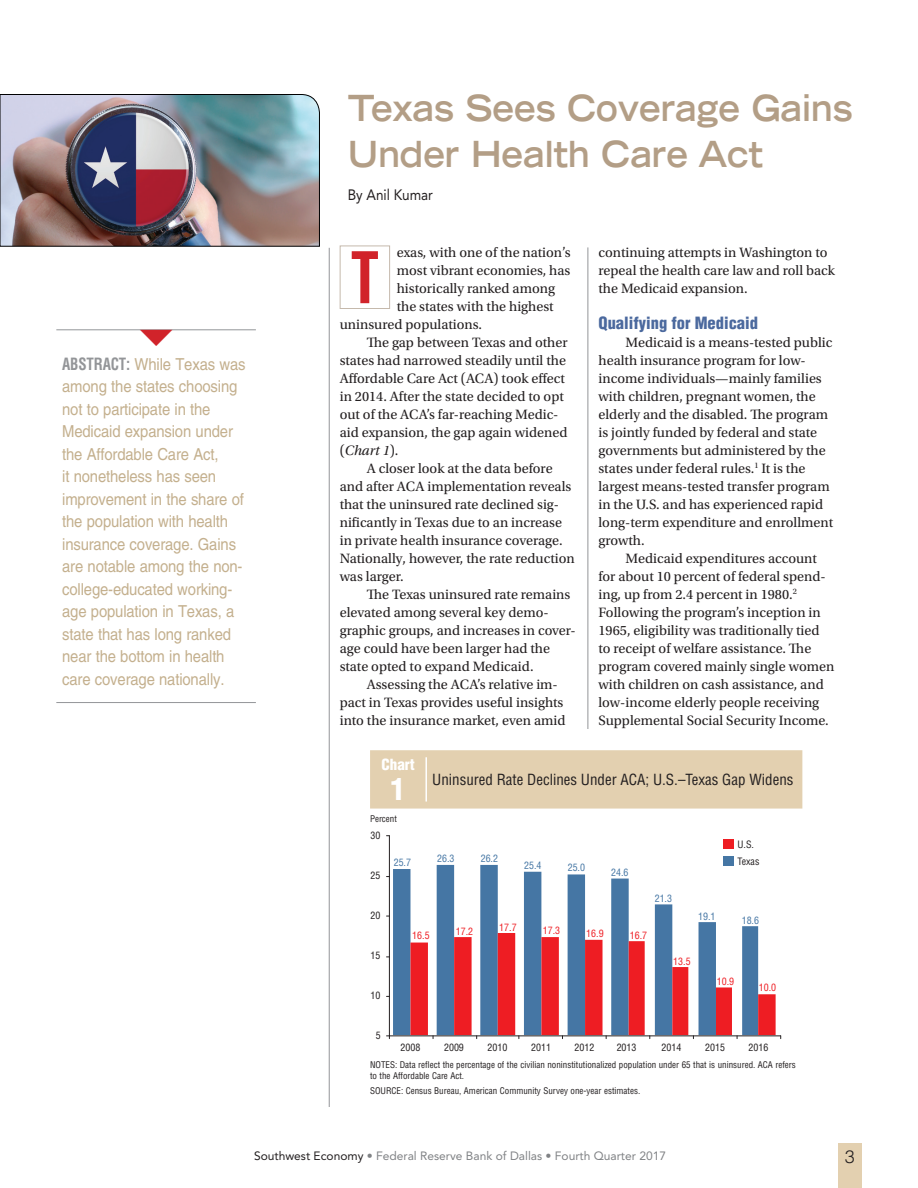
<style>
.page{position:relative;width:918px;height:1188px;background:#fff}
.page>*{position:absolute;margin:0;border:0;box-sizing:border-box;transform-origin:0 0}
.t1{font:72px "Trade Gothic LT Std Bd Cn 20";color:#d1232a}
.ArticleTitle{font:700 expanded 36px/46.5px "Trade Gothic LT Std";color:#b39e86;scale:.9 1}
.Chart{font:900 condensed 30px "Helvetica LT Std";color:#fff}
.pagenumber{font:300 18px "Helvetica LT Std";color:#231f20}
.EconLetterAbstract{font:16.5px/22.5px "Helvetica LT Std";letter-spacing:-.01em;color:#c4b08e;scale:.9 1}
.ArticleSubhead{font:900 condensed 16.5px "Helvetica LT Std";color:#4b699e}
.ChartTitle{font:condensed 15px "Helvetica LT Std";color:#231f20}
.ArticleAuthors{font:15px "Avenir LT Std";color:#231f20;scale:.9 1}
.Chart_word{font:900 condensed 15px "Helvetica LT Std";color:#fff}
.ArticleIndent{font:14.25px/18px "Utopia Std";color:#231f20}
.ArticleFirstParagrap{font:14.25px "Utopia Std";color:#231f20}
.t2{font:12px "Avenir LT Std";color:#808285}
.t3{font:condensed 9.9px "Helvetica LT Std";color:#231f20}
.t4{font:condensed 9.9px "Helvetica LT Std";color:#4576a4}
.t5{font:condensed 9.9px "Helvetica LT Std";color:#ee1d23}
.Source{font:condensed 9px/10.8px "Helvetica LT Std";color:#231f20}
.ChartAxis{font:condensed 9px "Helvetica LT Std";color:#231f20}
.s1{font-weight:700;font-stretch:condensed;color:#939598}
.s2{font-style:italic}
.s3{color:#231f20}
</style>
<div class="page">
<div style="left:838px;top:1144px;width:24px;height:44px;background:#e3d0b0"></div>
<hr style="left:588px;top:247px;width:1px;height:482px;background:#939598">
<hr style="left:329px;top:248px;width:1px;height:859px;background:#939598">
<div style="left:340px;top:246px;width:50px;height:63px;border:1px solid #c5b9ac"></div>
<hr style="left:56px;top:329px;width:200px;height:1px;background:#939598">
<hr style="left:56px;top:702px;width:200px;height:1px;background:#939598">
<img style="left:0;top:94px;width:320px;height:153px">
<div style="left:370px;top:750px;width:432px;height:59px;background:#e3d0b0"></div>
<hr style="left:425px;top:757px;width:2px;height:45px;background:#fff">
<div style="left:723px;top:839px;width:10px;height:10px;background:#ee1d23"></div>
<div style="left:723px;top:856px;width:10px;height:10px;background:#4576a4"></div>
<svg style="left:393px;top:865px;width:365px;height:170px"></svg>
<hr style="left:389px;top:836px;width:1px;height:200px;background:#231f20">
<svg style="left:410px;top:933px;width:371px;height:106px"></svg>
<hr style="left:389px;top:1036px;width:392px;height:1px;background:#231f20">
<svg style="left:140px;top:329px;width:33px;height:2px"></svg>
<p class="EconLetterAbstract" style="left:62px;top:353px;width:205px"><span class="s1">ABSTRACT:</span> While Texas was among the states choosing not to participate in the<br>Medicaid expansion under the Affordable Care Act,<br>it nonetheless has seen improvement in the share of the population with health insurance coverage. Gains are notable among the non&shy;college-educated working&shy;age population in Texas, a state that has long ranked near the bottom in health care coverage nationally.</p>
<p class="ArticleTitle" style="left:348px;top:84px;width:563px">Texas Sees Coverage Gains<br>Under Health Care Act</p>
<p class="ArticleAuthors" style="left:348px;top:186px;width:96px">By Anil Kumar</p>
<p class="ArticleFirstParagrap" style="left:397px;top:244px;width:176px">exas, with one of the nation’s</p>
<p class="ArticleFirstParagrap" style="left:397px;top:262px;width:175px">most vibrant economies, has</p>
<p class="ArticleFirstParagrap" style="left:397px;top:280px;width:160px">historically ranked among</p>
<p class="ArticleFirstParagrap" style="left:397px;top:298px;width:158px">the states with the highest</p>
<p class="ArticleFirstParagrap" style="left:340px;top:316px;width:144px">uninsured populations.</p>
<p class="ArticleIndent" style="left:340px;top:333px;width:230px;text-indent:27px">The gap between Texas and other states had narrowed steadily until the<br>Affordable Care Act (ACA) took effect in 2014. After the state decided to opt out of the ACA’s far-reaching Medic&shy;aid expansion, the gap again widened (<span class="s2">Chart 1</span>).</p>
<p class="ArticleIndent" style="left:340px;top:459px;width:237px;text-indent:27px">A closer look at the data before and after ACA implementation reveals that the uninsured rate declined sig&shy;nificantly in Texas due to an increase in private health insurance coverage.<br>Nationally, however, the rate reduction was larger.</p>
<p class="ArticleIndent" style="left:340px;top:585px;width:238px;text-indent:27px">The Texas uninsured rate remains elevated among several key demo&shy;graphic groups, and increases in cover&shy;age could have been larger had the state opted to expand Medicaid.</p>
<p class="ArticleIndent" style="left:340px;top:675px;width:227px;text-indent:27px">Assessing the ACA’s relative im&shy;pact in Texas provides useful insights into the insurance market, even amid</p>
<p class="t1" style="left:351px;top:234px;width:30px">T</p>
<p class="ArticleIndent" style="left:598px;top:243px;width:238px">continuing attempts in Washington to repeal the health care law and roll back the Medicaid expansion.</p>
<p class="ArticleSubhead" style="left:598px;top:312px;width:161px">Qualifying for Medicaid</p>
<p class="ArticleIndent" style="left:598px;top:333px;width:236px;text-indent:27px">Medicaid is a means-tested public health insurance program for low&shy;income individuals—mainly families with children, pregnant women, the elderly and the disabled. The program is jointly funded by federal and state governments but administered by the states under federal rules.<sup>1</sup> It is the largest means-tested transfer program in the U.S. and has experienced rapid long-term expenditure and enrollment growth.</p>
<p class="ArticleIndent" style="left:598px;top:549px;width:237px;text-indent:27px">Medicaid expenditures account for about 10 percent of federal spend&shy;ing, up from 2.4 percent in 1980.<sup>2<br></sup>Following the program’s inception in 1965, eligibility was traditionally tied to receipt of welfare assistance. The program covered mainly single women with children on cash assistance, and low-income elderly people receiving Supplemental Social Security Income.</p>
<p class="Chart_word" style="left:381px;top:755px;width:35px">Chart</p>
<p class="Chart" style="left:391px;top:770px;width:16px">1</p>
<p class="ChartTitle" style="left:432px;top:770px;width:363px">Uninsured Rate Declines Under ACA; U.S.–Texas Gap Widens</p>
<p class="ChartAxis" style="left:370px;top:813px;width:28px">Percent</p>
<p class="t3" style="left:738px;top:838px;width:18px">U.S.</p>
<p class="t4" style="left:394px;top:856px;width:19px">25.7</p>
<p class="t3" style="left:738px;top:855px;width:23px">Texas</p>
<p class="t3" style="left:371px;top:829px;width:11px">30</p>
<p class="t4" style="left:437px;top:852px;width:19px">26.3</p>
<p class="t4" style="left:481px;top:852px;width:19px">26.2</p>
<p class="t4" style="left:524px;top:860px;width:19px">25.4</p>
<p class="t4" style="left:568px;top:861px;width:19px">25.0</p>
<p class="t4" style="left:611px;top:866px;width:19px">24.6</p>
<p class="t3" style="left:371px;top:869px;width:11px">25</p>
<p class="t3" style="left:371px;top:909px;width:11px">20</p>
<p class="t3" style="left:371px;top:949px;width:11px">15</p>
<p class="t3" style="left:371px;top:989px;width:11px">10</p>
<p class="t3" style="left:376px;top:1029px;width:6px">5</p>
<p class="t5" style="left:412px;top:929px;width:19px">16.5</p>
<p class="t5" style="left:456px;top:925px;width:19px">17.2</p>
<p class="t4" style="left:655px;top:892px;width:19px">21.3</p>
<p class="t5" style="left:499px;top:921px;width:19px">17.7</p>
<p class="t5" style="left:543px;top:924px;width:19px">17.3</p>
<p class="t5" style="left:586px;top:928px;width:19px">16.9</p>
<p class="t5" style="left:630px;top:929px;width:19px">16.7</p>
<p class="t5" style="left:673px;top:955px;width:19px">13.5</p>
<p class="t4" style="left:698px;top:910px;width:19px">19.1</p>
<p class="t4" style="left:742px;top:914px;width:19px">18.6</p>
<p class="t5" style="left:717px;top:976px;width:19px">10.9</p>
<p class="t5" style="left:759px;top:981px;width:19px">10.0</p>
<p class="t3" style="left:401px;top:1041px;width:21px">2008</p>
<p class="t3" style="left:444px;top:1041px;width:21px">2009</p>
<p class="t3" style="left:488px;top:1041px;width:21px">2010</p>
<p class="t3" style="left:531px;top:1041px;width:21px">2011</p>
<p class="t3" style="left:575px;top:1041px;width:21px">2012</p>
<p class="t3" style="left:617px;top:1041px;width:21px">2013</p>
<p class="t3" style="left:662px;top:1041px;width:21px">2014</p>
<p class="t3" style="left:705px;top:1041px;width:21px">2015</p>
<p class="t3" style="left:749px;top:1041px;width:21px">2016</p>
<p class="Source" style="left:370px;top:1060px;width:427px">NOTES: Data reflect the percentage of the civilian noninstitutionalized population under 65 that is uninsured. ACA refers to the Affordable Care Act.</p>
<p class="Source" style="left:370px;top:1085px;width:272px">SOURCE: Census Bureau, American Community Survey one-year estimates.</p>
<p class="t2" style="left:254px;top:1149px;width:414px"><span class="s3">Southwest Economy</span> • Federal Reserve Bank of Dallas • Fourth Quarter 2017</p>
<p class="pagenumber" style="left:845px;top:1146px;width:12px">3</p>
</div>
